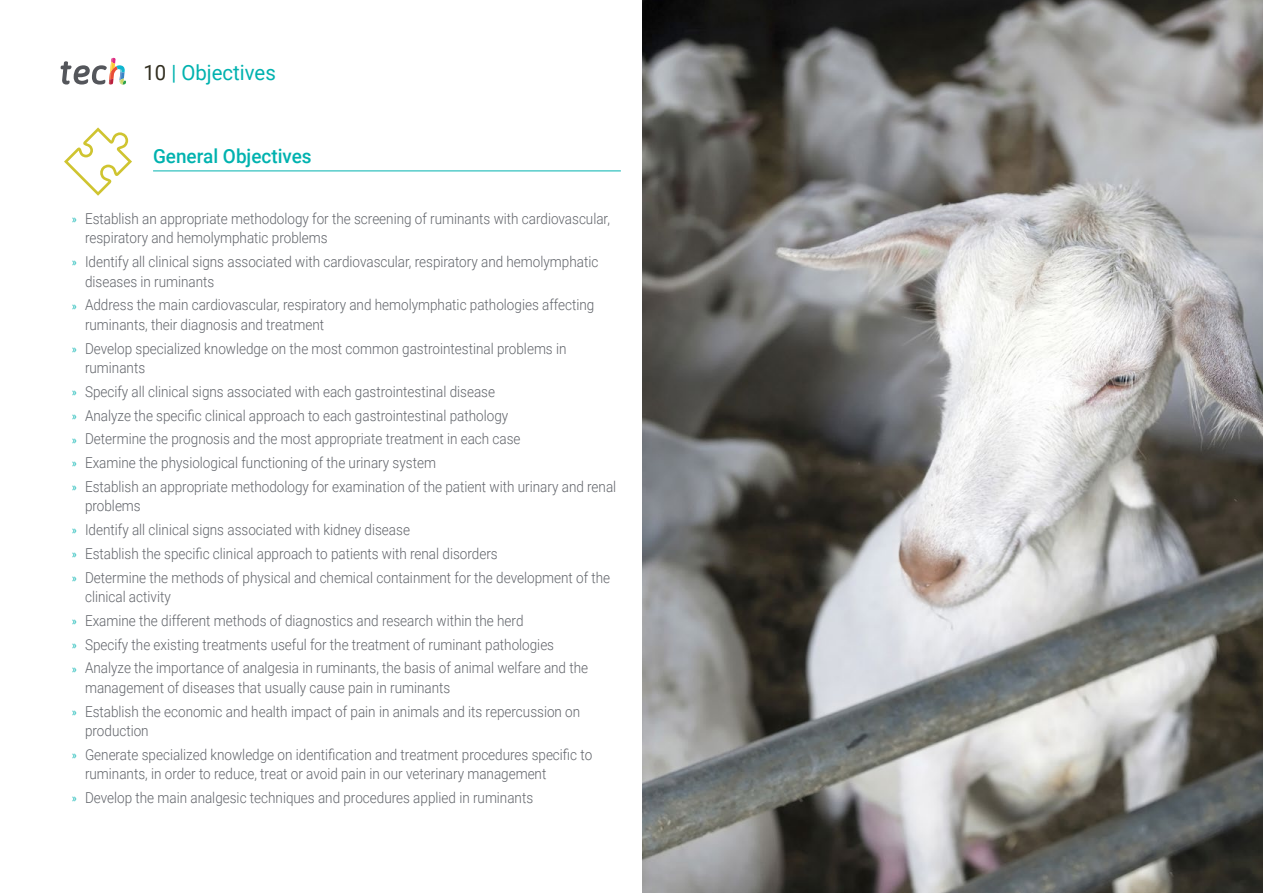
<style>
.page{position:relative;width:1263px;height:893px;background:#fff}
.page>*{position:absolute;margin:0;border:0;box-sizing:border-box;transform-origin:0 0}
.t1{font:21px "Roboto";color:#00b2af}
.t2{font:500 19.5px "Roboto";color:#00b2af}
.t3{font:300 15px/23.7px "Roboto";color:#61646a;scale:.9 1}
.s1{color:#312e20}
.s2{font-family:"Myriad Pro";font-weight:400;font-size:12px;color:#00b2af}
</style>
<div class="page">
<hr style="left:153px;top:171px;width:468px;height:1px;background:#00b2af">
<svg style="left:64px;top:127px;width:68px;height:69px"></svg>
<svg style="left:61px;top:58px;width:65px;height:27px"></svg>
<img style="left:642px;top:0;width:621px;height:893px">
<h1 class="t1" style="left:144px;top:57px;width:134px"><span class="s1">10</span> | Objectives</h1>
<h2 class="t2" style="left:153px;top:142px;width:160px">General Objectives</h2>
<p class="t3" style="left:85px;top:208px;width:585px;line-height:19.5px;text-indent:-13px"><span class="s2">»</span> Establish an appropriate methodology for the screening of ruminants with cardiovascular, respiratory and hemolymphatic problems</p>
<p class="t3" style="left:85px;top:251px;width:572px;line-height:19.5px;text-indent:-13px"><span class="s2">»</span> Identify all clinical signs associated with cardiovascular, respiratory and hemolymphatic diseases in ruminants</p>
<p class="t3" style="left:85px;top:295px;width:567px;line-height:19.5px;text-indent:-13px"><span class="s2">»</span> Address the main cardiovascular, respiratory and hemolymphatic pathologies affecting ruminants, their diagnosis and treatment</p>
<p class="t3" style="left:85px;top:338px;width:536px;line-height:19.5px;text-indent:-13px"><span class="s2">»</span> Develop specialized knowledge on the most common gastrointestinal problems in ruminants</p>
<p class="t3" style="left:72px;top:379px;width:606px"><span class="s2">»</span> Specify all clinical signs associated with each gastrointestinal disease<br><span class="s2">»</span> Analyze the specific clinical approach to each gastrointestinal pathology<br><span class="s2">»</span> Determine the prognosis and the most appropriate treatment in each case<br><span class="s2">»</span> Examine the physiological functioning of the urinary system<br><span class="s2">»</span> Establish an appropriate methodology for examination of the patient with urinary and renal</p>
<p class="t3" style="left:72px;top:494px;width:599px;text-indent:13px">problems<br><span class="s2">»</span> Identify all clinical signs associated with kidney disease<br><span class="s2">»</span> Establish the specific clinical approach to patients with renal disorders<br><span class="s2">»</span> Determine the methods of physical and chemical containment for the development of the</p>
<p class="t3" style="left:72px;top:584px;width:575px;text-indent:13px">clinical activity<br><span class="s2">»</span> Examine the different methods of diagnostics and research within the herd<br><span class="s2">»</span> Specify the existing treatments useful for the treatment of ruminant pathologies<br><span class="s2">»</span> Analyze the importance of analgesia in ruminants, the basis of animal welfare and the</p>
<p class="t3" style="left:72px;top:675px;width:566px;text-indent:13px">management of diseases that usually cause pain in ruminants<br><span class="s2">»</span> Establish the economic and health impact of pain in animals and its repercussion on</p>
<p class="t3" style="left:72px;top:718px;width:579px;text-indent:13px">production<br><span class="s2">»</span> Generate specialized knowledge on identification and treatment procedures specific to</p>
<p class="t3" style="left:72px;top:762px;width:528px;text-indent:13px">ruminants, in order to reduce, treat or avoid pain in our veterinary management <span class="s2">»</span> Develop the main analgesic techniques and procedures applied in ruminants</p>
</div>
